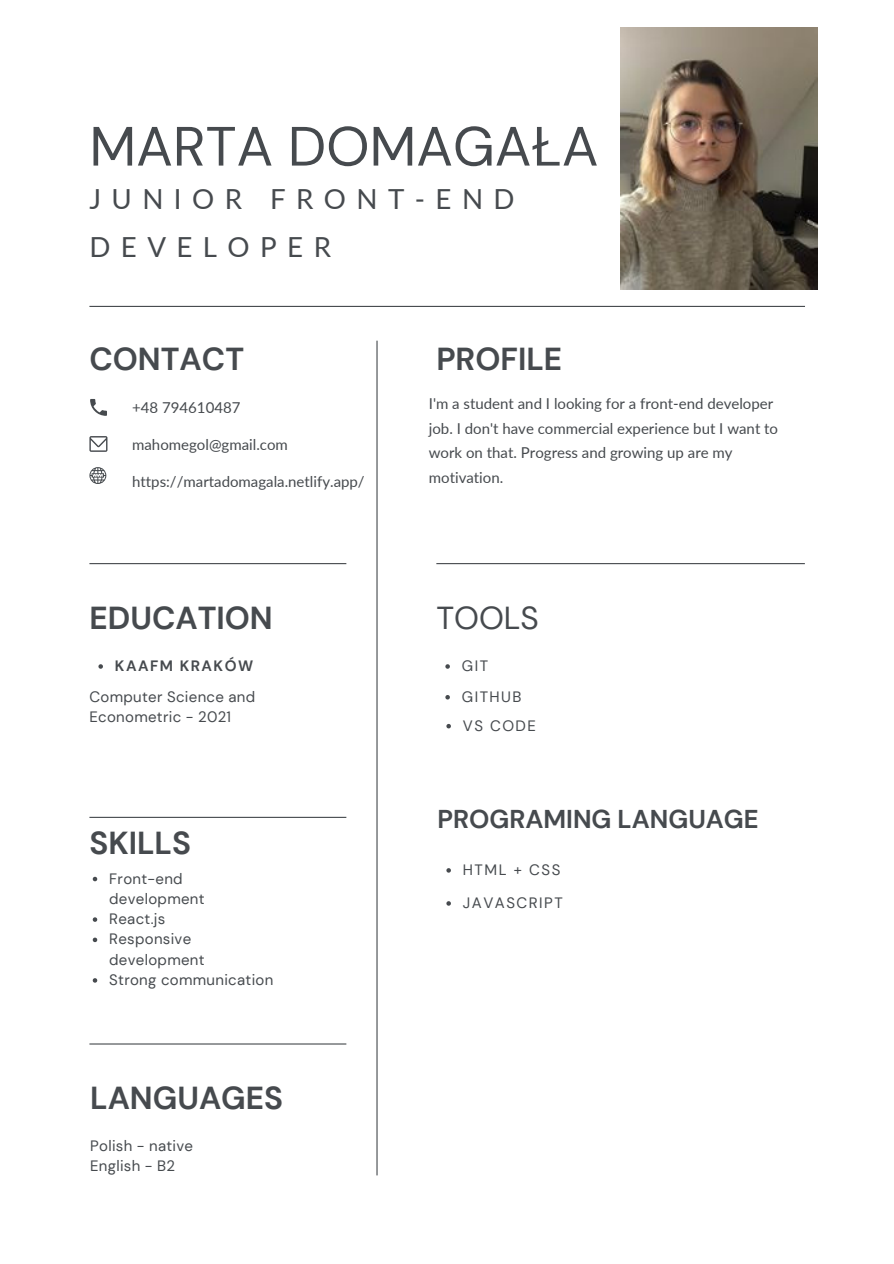
<style>
.page{position:relative;width:894px;height:1264px;background:#fff}
.page>*{position:absolute;margin:0;border:0;box-sizing:border-box;transform-origin:0 0}
.t1{font:55.2px "DM Sans";color:#464a4e}
.t2{font:700 31.8px "DM Sans";color:#464a4e}
.t3{font:31.8px "DM Sans";color:#464a4e}
.t4{font:27.6px/48.4px "Lato";letter-spacing:.375em;color:#464a4e}
.t5{font:700 25.8px "DM Sans";color:#464a4e}
.t6{font:15px/24.8px "Lato";color:#464a4e}
.t7{font:15px/20.2px "DM Sans";letter-spacing:.02em;color:#464a4e}
.t8{font:15px/30.8px "DM Sans";letter-spacing:.1em;color:#464a4e}
.t9{font:700 15px "DM Sans";letter-spacing:.1em;color:#464a4e}
</style>
<div class="page">
<hr style="left:89px;top:306px;width:715px;height:1px;background:#464a4e">
<hr style="left:89px;top:563px;width:257px;height:1px;background:#464a4e">
<hr style="left:436px;top:563px;width:368px;height:1px;background:#464a4e">
<hr style="left:89px;top:816px;width:257px;height:2px;background:#464a4e">
<hr style="left:89px;top:1043px;width:257px;height:1px;background:#464a4e">
<hr style="left:376px;top:341px;width:1px;height:834px;background:#464a4e">
<svg style="left:89px;top:436px;width:18px;height:16px"></svg>
<svg style="left:89px;top:467px;width:17px;height:17px"></svg>
<svg style="left:90px;top:399px;width:17px;height:17px"></svg>
<img style="left:620px;top:27px;width:197px;height:263px">
<svg style="left:98px;top:664px;width:5px;height:4px"></svg>
<svg style="left:445px;top:664px;width:5px;height:4px"></svg>
<svg style="left:445px;top:695px;width:5px;height:4px"></svg>
<svg style="left:446px;top:724px;width:5px;height:4px"></svg>
<svg style="left:93px;top:876px;width:4px;height:5px"></svg>
<svg style="left:93px;top:917px;width:4px;height:4px"></svg>
<svg style="left:93px;top:937px;width:4px;height:5px"></svg>
<svg style="left:93px;top:978px;width:4px;height:4px"></svg>
<svg style="left:446px;top:868px;width:5px;height:4px"></svg>
<svg style="left:446px;top:901px;width:5px;height:4px"></svg>
<h1 class="t1" style="left:89px;top:111px;width:510px">MARTA DOMAGAŁA</h1>
<h3 class="t4" style="left:89px;top:174px;width:426px">JUNIOR FRONT-END<br>DEVELOPER</h3>
<h2 class="t2" style="left:89px;top:338px;width:156px">CONTACT</h2>
<h2 class="t2" style="left:436px;top:338px;width:127px">PROFILE</h2>
<p class="t6" style="left:132px;top:394px;width:110px">+48 794610487</p>
<p class="t6" style="left:132px;top:432px;width:157px">mahomegol@gmail.com</p>
<p class="t6" style="left:132px;top:469px;width:234px">https://martadomagala.netlify.app/</p>
<p class="t6" style="left:429px;top:391px;width:350px">I'm a student and I looking for a front-end developer job. I don't have commercial experience but I want to work on that. Progress and growing up are my motivation.</p>
<h2 class="t2" style="left:89px;top:598px;width:185px">EDUCATION</h2>
<h2 class="t3" style="left:436px;top:598px;width:104px">TOOLS</h2>
<p class="t9" style="left:115px;top:656px;width:140px">KAAFM KRAKÓW</p>
<p class="t8" style="left:462px;top:650px;width:61px">GIT<br>GITHUB</p>
<p class="t7" style="left:463px;top:715px;width:75px">VS CODE</p>
<p class="t7" style="left:89px;top:686px;width:167px">Computer Science and<br>Econometric - 2021</p>
<h2 class="t2" style="left:89px;top:822px;width:103px">SKILLS</h2>
<p class="t7" style="left:109px;top:868px;width:165px">Front-end development<br>React.js<br>Responsive development<br>Strong communication</p>
<h2 class="t2" style="left:90px;top:1077px;width:194px">LANGUAGES</h2>
<p class="t7" style="left:90px;top:1135px;width:104px">Polish - native<br>English - B2</p>
<h3 class="t5" style="left:437px;top:802px;width:323px">PROGRAMING LANGUAGE</h3>
<p class="t7" style="left:463px;top:859px;width:99px">HTML + CSS</p>
<p class="t8" style="left:463px;top:887px;width:101px">JAVASCRIPT</p>
</div>
